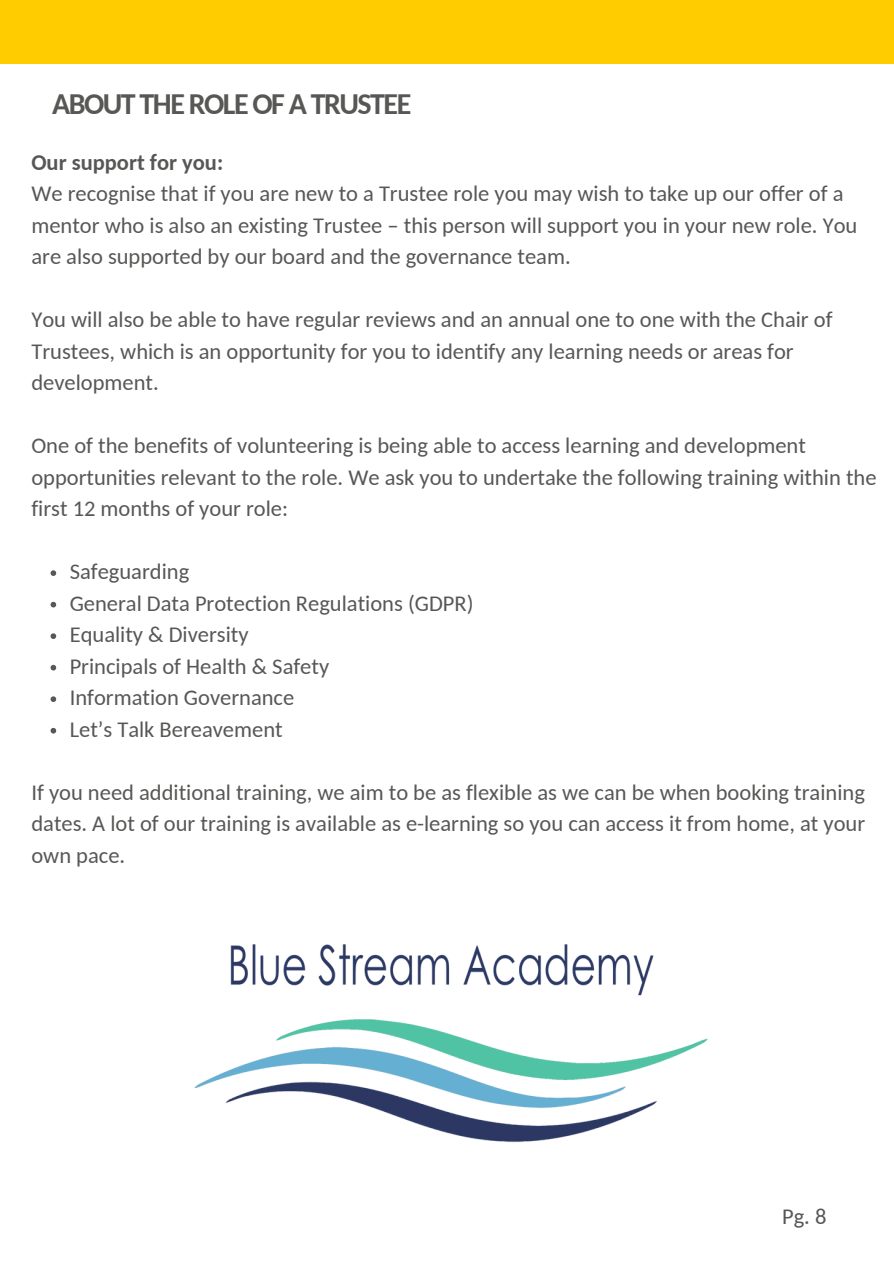
<style>
.page{position:relative;width:894px;height:1264px;background:#fff}
.page>*{position:absolute;margin:0;border:0;box-sizing:border-box;transform-origin:0 0}
.t1{font:700 30px "Carlito";letter-spacing:-.05em;color:#575756}
.t2{font:22.5px/31.5px "Carlito";color:#575756}
.t3{font:700 22.5px "Carlito";color:#575756}
</style>
<div class="page">
<div style="left:0;top:0;width:893px;height:63px;background:#fc0"></div>
<svg style="left:51px;top:570px;width:5px;height:6px"></svg>
<svg style="left:51px;top:602px;width:5px;height:5px"></svg>
<svg style="left:51px;top:633px;width:5px;height:6px"></svg>
<svg style="left:51px;top:665px;width:5px;height:5px"></svg>
<svg style="left:51px;top:696px;width:5px;height:6px"></svg>
<svg style="left:51px;top:728px;width:5px;height:5px"></svg>
<img style="left:194px;top:944px;width:514px;height:199px">
<p class="t1" style="left:52px;top:91px;width:360px">ABOUT THE ROLE OF A TRUSTEE</p>
<h1 class="t3" style="left:31px;top:153px;width:193px">Our support for you:</h1>
<p class="t2" style="left:31px;top:180px;width:827px">We recognise that if you are new to a Trustee role you may wish to take up our offer of a mentor who is also an existing Trustee – this person will support you in your new role. You are also supported by our board and the governance team.</p>
<p class="t2" style="left:31px;top:306px;width:802px">You will also be able to have regular reviews and an annual one to one with the Chair of<br>Trustees, which is an opportunity for you to identify any learning needs or areas for development.</p>
<p class="t2" style="left:31px;top:432px;width:846px">One of the benefits of volunteering is being able to access learning and development opportunities relevant to the role. We ask you to undertake the following training within the first 12 months of your role:</p>
<p class="t2" style="left:70px;top:558px;width:121px">Safeguarding</p>
<p class="t2" style="left:70px;top:589px;width:405px">General Data Protection Regulations (GDPR)</p>
<p class="t2" style="left:70px;top:621px;width:180px">Equality &amp; Diversity</p>
<p class="t2" style="left:70px;top:652px;width:261px">Principals of Health &amp; Safety</p>
<p class="t2" style="left:70px;top:684px;width:226px">Information Governance</p>
<p class="t2" style="left:70px;top:715px;width:214px">Let’s Talk Bereavement</p>
<p class="t2" style="left:31px;top:778px;width:835px;text-align:justify">If you need additional training, we aim to be as flexible as we can be when booking training dates. A lot of our training is available as e-learning so you can access it from home, at your own pace.</p>
<p class="t2" style="left:781px;top:1202px;width:46px">Pg. 8</p>
</div>
